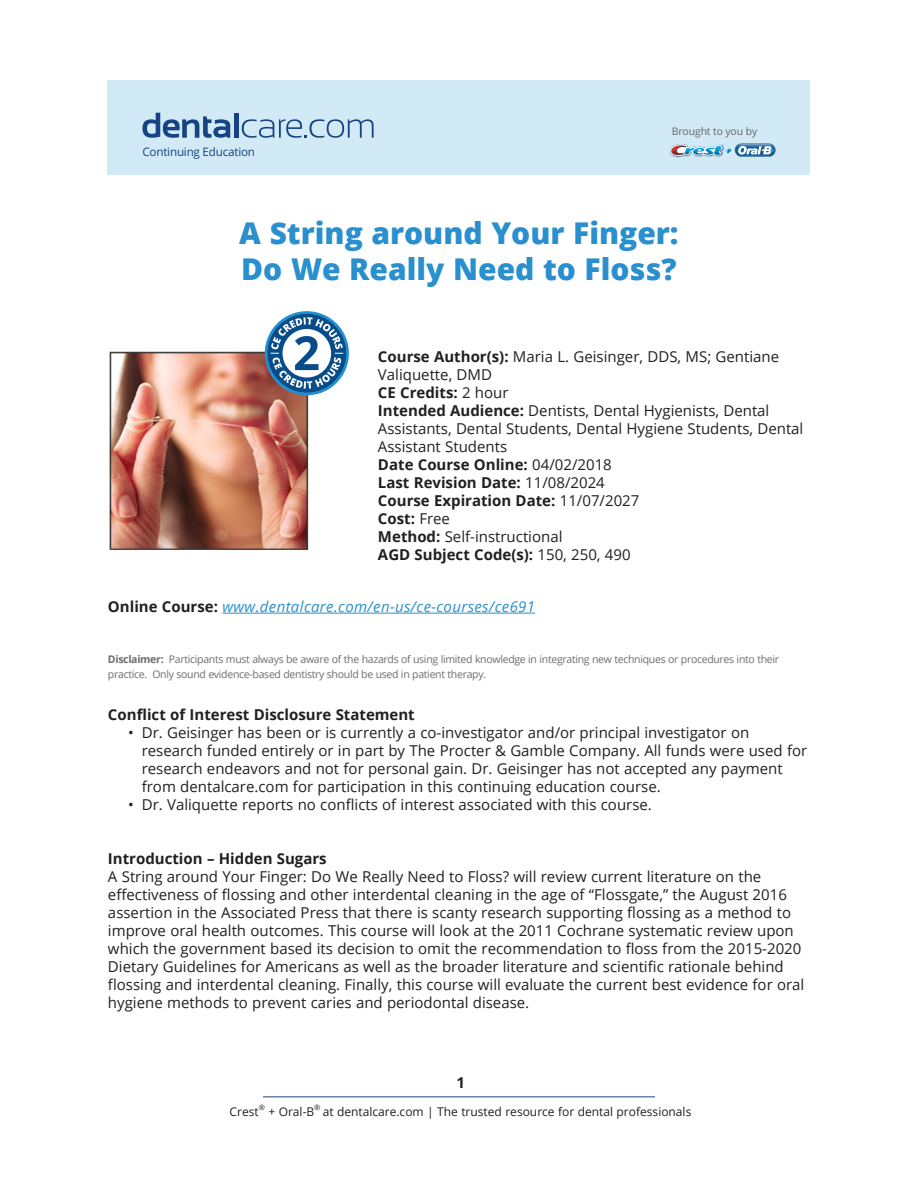
<style>
.page{position:relative;width:918px;height:1188px;background:#fff}
.page>*{position:absolute;margin:0;border:0;box-sizing:border-box;transform-origin:0 0}
.t1{font:800 30px/36px "Open Sans";color:#298fce}
.Main_Body{font:15px/18px "Open Sans";color:#231f20}
.indented_bullets{font:15px/18px "Open Sans";color:#231f20}
.Main_Body-2{font:700 15px "Open Sans";color:#231f20}
.Figure{font:italic 15px "Open Sans";letter-spacing:.025em;color:#298fce}
.t2{font:12px "Open Sans";color:#231f20}
.t3{font:11.7px "Open Sans";letter-spacing:-.02em;color:#164482}
.Main_Body-3{font:10.5px/15px "Open Sans";letter-spacing:-.03em;color:#6c6d70}
.t4{font:10.35px "Open Sans";letter-spacing:-.01em;color:#676766}
.t5{font:7.5px "Open Sans";color:#231f20}
.s1{font-weight:700}
.s2{font-weight:400}
.s3{font-weight:700;font-style:normal;color:#231f20}
</style>
<div class="page">
<hr style="left:263px;top:1096px;width:392px;height:1px;background:#164481">
<hr style="left:222px;top:613px;width:313px;height:1px;background:#298fce">
<div style="left:107px;top:80px;width:703px;height:95px;background:#d1eaf6"></div>
<svg style="left:142px;top:113px;width:88px;height:25px"></svg>
<div style="left:234px;top:113px;width:5px;height:25px;background:#164482"></div>
<svg style="left:242px;top:119px;width:132px;height:19px"></svg>
<svg style="left:670px;top:144px;width:105px;height:13px"></svg>
<img style="left:671px;top:145px;width:45px;height:10px">
<img style="left:110px;top:351px;width:199px;height:199px">
<svg style="left:265px;top:311px;width:84px;height:84px"></svg>
<div style="left:267px;top:314px;width:79px;height:79px;background:#084d89;border-radius:50%"></div>
<svg style="left:271px;top:317px;width:72px;height:72px"></svg>
<p class="t3" style="left:142px;top:144px;width:114px">Continuing Education</p>
<p class="t4" style="left:672px;top:124px;width:87px">Brought to you by</p>
<p class="t1" style="left:239px;top:214px;width:441px">A String around Your Finger:<br>Do We Really Need to Floss?</p>
<p class="Main_Body" style="left:378px;top:348px;width:403px"><span class="s1">Course Author(s):</span> Maria L. Geisinger, DDS, MS; Gentiane<br>Valiquette, DMD</p>
<p class="Main_Body-2" style="left:378px;top:382px;width:132px">CE Credits: <span class="s2">2 hour</span></p>
<p class="Main_Body" style="left:378px;top:402px;width:427px"><span class="s1">Intended Audience:</span> Dentists, Dental Hygienists, Dental<br>Assistants, Dental Students, Dental Hygiene Students, Dental<br>Assistant Students</p>
<p class="Main_Body-2" style="left:378px;top:454px;width:235px">Date Course Online: <span class="s2">04/02/2018</span></p>
<p class="Main_Body-2" style="left:378px;top:472px;width:228px">Last Revision Date: <span class="s2">11/08/2024</span></p>
<p class="Main_Body-2" style="left:378px;top:490px;width:263px">Course Expiration Date: <span class="s2">11/07/2027</span></p>
<p class="Main_Body-2" style="left:378px;top:508px;width:74px">Cost: <span class="s2">Free</span></p>
<p class="Main_Body" style="left:378px;top:528px;width:186px"><span class="s1">Method:</span> Self-instructional</p>
<p class="Main_Body-2" style="left:378px;top:544px;width:254px">AGD Subject Code(s): <span class="s2">150, 250, 490</span></p>
<p class="Figure" style="left:108px;top:596px;width:429px"><span class="s3">Online Course:</span> www.dentalcare.com/en-us/ce-courses/ce691</p>
<p class="Main_Body-3" style="left:108px;top:651px;width:673px"><span class="s1">Disclaimer:</span> Participants must always be aware of the hazards of using limited knowledge in integrating new techniques or procedures into their practice. Only sound evidence-based dentistry should be used in patient therapy.</p>
<p class="Main_Body-2" style="left:108px;top:704px;width:308px">Conflict of Interest Disclosure Statement</p>
<p class="indented_bullets" style="left:142px;top:723px;width:667px;text-indent:-14px">• Dr. Geisinger has been or is currently a co-investigator and/or principal investigator on research funded entirely or in part by The Procter &amp; Gamble Company. All funds were used for research endeavors and not for personal gain. Dr. Geisinger has not accepted any payment from dentalcare.com for participation in this continuing education course.</p>
<p class="indented_bullets" style="left:128px;top:795px;width:525px">• Dr. Valiquette reports no conflicts of interest associated with this course.</p>
<p class="Main_Body-2" style="left:108px;top:848px;width:220px">Introduction – Hidden Sugars</p>
<p class="Main_Body" style="left:108px;top:867px;width:698px">A String around Your Finger: Do We Really Need to Floss? will review current literature on the effectiveness of flossing and other interdental cleaning in the age of “Flossgate,” the August 2016 assertion in the Associated Press that there is scanty research supporting flossing as a method to improve oral health outcomes. This course will look at the 2011 Cochrane systematic review upon which the government based its decision to omit the recommendation to floss from the 2015-2020<br>Dietary Guidelines for Americans as well as the broader literature and scientific rationale behind flossing and interdental cleaning. Finally, this course will evaluate the current best evidence for oral hygiene methods to prevent caries and periodontal disease.</p>
<p class="Main_Body-2" style="left:456px;top:1072px;width:10px">1</p>
<p class="t2" style="left:230px;top:1103px;width:31px">Crest</p>
<p class="t5" style="left:259px;top:1102px;width:8px">®</p>
<p class="t2" style="left:268px;top:1103px;width:47px">+ Oral-B</p>
<p class="t5" style="left:314px;top:1102px;width:8px">®</p>
<p class="t2" style="left:323px;top:1103px;width:370px">at dentalcare.com | The trusted resource for dental professionals</p>
</div>
